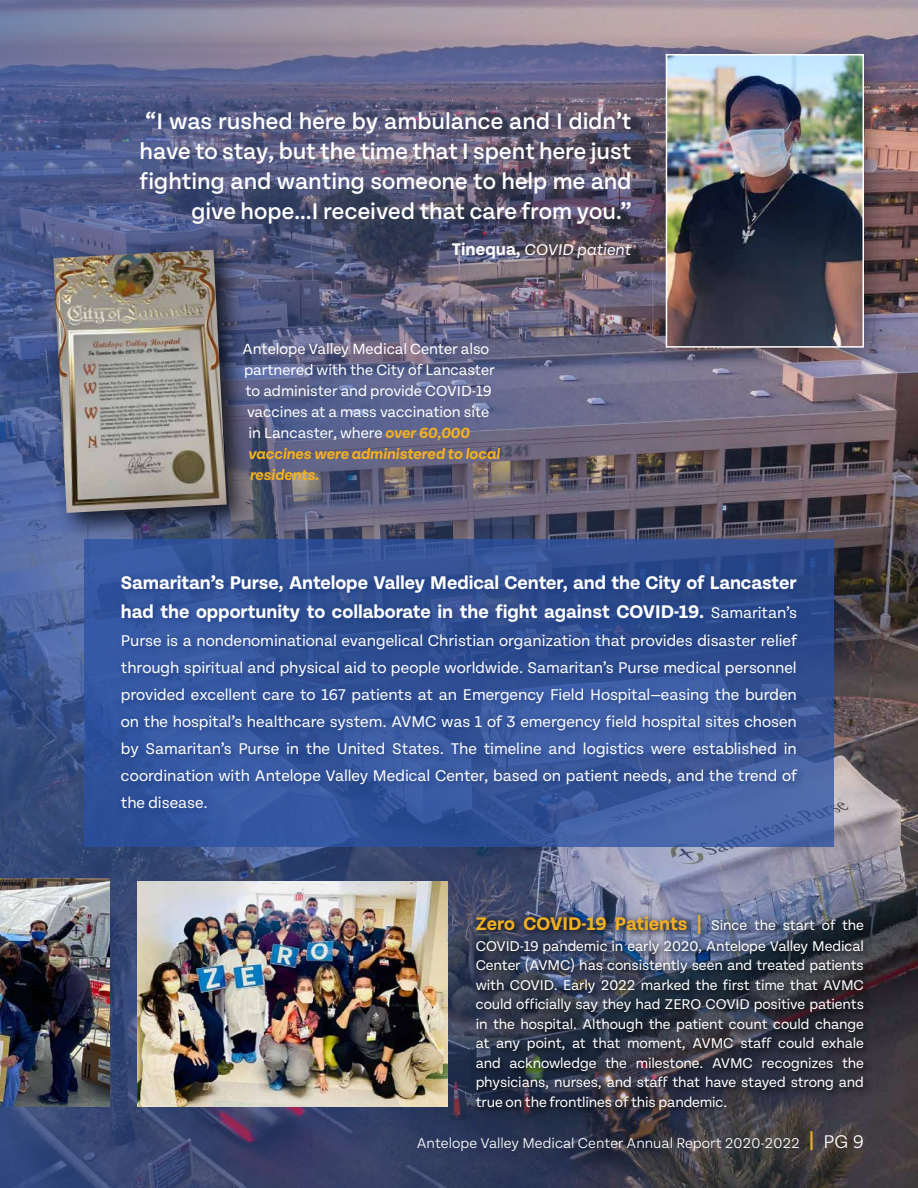
<style>
.page{position:relative;width:918px;height:1188px;background:#fff}
.page>*{position:absolute;margin:0;border:0;box-sizing:border-box;transform-origin:0 0}
.t1{font:500 24px/30px "Tenon";color:#fff;text-align:right}
.t2{font:700 19.5px/28.5px "Tenon";letter-spacing:-.005em;color:#fff}
.t3{font:700 19.5px "Tenon";color:#f2b021}
.t4{font:16.5px/27px "Tenon";letter-spacing:-.005em;color:#fff;text-align:justify}
.t5{font:italic 16.5px "Tenon";color:#fff}
.t6{font:15.75px "Tenon";letter-spacing:-.005em;color:#fff}
.t7{font:italic 700 15.75px "Tenon";letter-spacing:-.005em;color:#f2b021}
.t8{font:15px/19.5px "Tenon";letter-spacing:-.01em;color:#fff;text-align:justify}
.t9{font:300 15px "Tenon";color:#fff}
.s1{font-weight:700;font-style:normal;font-size:18px}
.s2{font-weight:700;font-style:italic;color:#f2b021}
.s3{font-weight:400;font-size:16.5px}
.s4{font-weight:400;font-size:15px;color:#fff}
.s5{font-weight:700;font-size:19.5px;color:#f2b021}
.s6{font-size:19.5px}
</style>
<div class="page">
<img style="left:0;top:0;width:918px;height:1188px">
<svg style="left:84px;top:539px;width:750px;height:308px;background:#355499"></svg>
<div style="left:650px;top:38px;width:240px;height:336px;background:#000;opacity:.35"></div>
<img style="left:669px;top:57px;width:192px;height:288px">
<div style="left:666px;top:54px;width:198px;height:294px;border:2px solid #fff"></div>
<img style="left:0;top:879px;width:109px;height:228px">
<img style="left:137px;top:881px;width:311px;height:226px">
<svg style="left:117px;top:571px;width:690px;height:247px;background:#325196"></svg>
<svg style="left:472px;top:911px;width:400px;height:207px;background:#323749"></svg>
<div style="left:45px;top:241px;width:209px;height:299px;background:#000;opacity:.75"></div>
<img style="left:53px;top:250px;width:174px;height:263px">
<h1 class="t1" style="left:140px;top:107px;width:493px">“I was rushed here by ambulance and I didn’t have to stay, but the time that I spent here just fighting and wanting someone to help me and give hope…I received that care from you.”</h1>
<p class="t5" style="left:452px;top:241px;width:181px"><span class="s1">Tinequa,</span> COVID patient</p>
<p class="t6" style="left:243px;top:341px;width:248px">Antelope Valley Medical Center also</p>
<p class="t6" style="left:244px;top:362px;width:252px">partnered with the City of Lancaster</p>
<p class="t6" style="left:246px;top:383px;width:248px">to administer and provide COVID-19</p>
<p class="t6" style="left:247px;top:404px;width:244px">vaccines at a mass vaccination site</p>
<p class="t6" style="left:249px;top:425px;width:223px">in Lancaster, where <span class="s2">over 60,000</span></p>
<p class="t7" style="left:249px;top:446px;width:253px">vaccines were administered to local</p>
<p class="t7" style="left:250px;top:467px;width:71px">residents.</p>
<p class="t2" style="left:121px;top:569px;width:678px">Samaritan’s Purse, Antelope Valley Medical Center, and the City of Lancaster had the opportunity to collaborate in the fight against COVID-19. <span class="s3">Samaritan’s</span></p>
<p class="t4" style="left:121px;top:628px;width:677px">Purse is a nondenominational evangelical Christian organization that provides disaster relief through spiritual and physical aid to people worldwide. Samaritan’s Purse medical personnel provided excellent care to 167 patients at an Emergency Field Hospital—easing the burden on the hospital’s healthcare system. AVMC was 1 of 3 emergency field hospital sites chosen by Samaritan’s Purse in the United States. The timeline and logistics were established in coordination with Antelope Valley Medical Center, based on patient needs, and the trend of the disease.</p>
<p class="t3" style="left:476px;top:913px;width:390px">Zero COVID-19 Patients | <span class="s4">Since the start of the</span></p>
<p class="t8" style="left:476px;top:936px;width:390px">COVID-19 pandemic in early 2020, Antelope Valley Medical Center (AVMC) has consistently seen and treated patients with COVID. Early 2022 marked the first time that AVMC could officially say they had ZERO COVID positive patients in the hospital. Although the patient count could change at any point, at that moment, AVMC staff could exhale and acknowledge the milestone. AVMC recognizes the physicians, nurses, and staff that have stayed strong and true on the frontlines of this pandemic.</p>
<p class="t9" style="left:417px;top:1135px;width:449px">Antelope Valley Medical Center Annual Report 2020-2022 <span class="s5">|</span> <span class="s6">PG 9</span></p>
</div>
